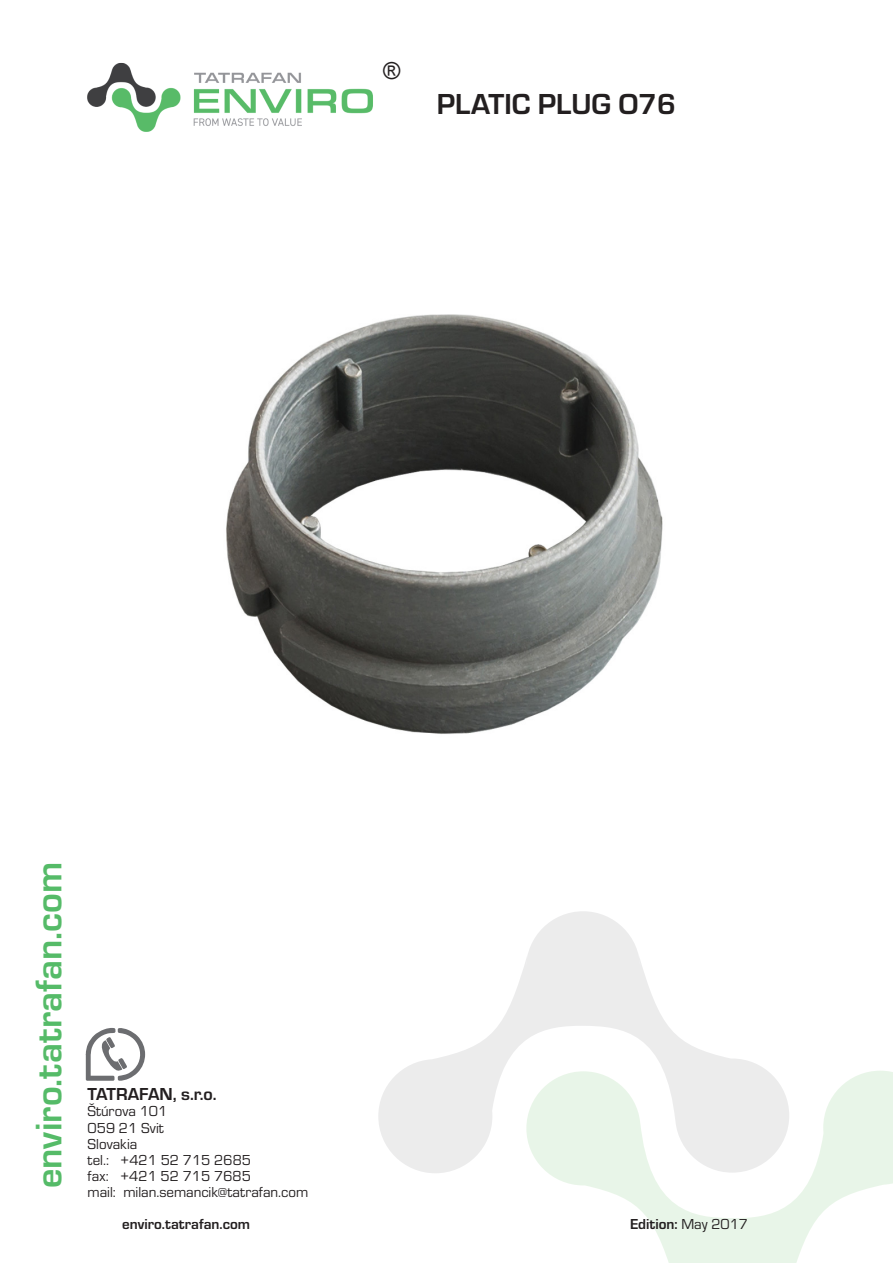
<style>
.page{position:relative;width:893px;height:1263px;background:#fff}
.page>*{position:absolute;margin:0;border:0;box-sizing:border-box;transform-origin:0 0}
.t1{font:700 38.25px "Eurostile";letter-spacing:.005em;color:#55bb68}
.t2{font:700 30px "Eurostile";color:#231f20}
.t3{font:23.4px "Arial";color:#231f20}
.t4{font:700 18px "Eurostile";color:#231f20}
.t5{font:15px "Eurostile";color:#231f20}
.t6{font:700 15px "Eurostile";color:#231f20}
.s1{font-weight:400}
</style>
<div class="page">
<svg style="left:548px;top:1071px;width:345px;height:192px"></svg>
<svg style="left:378px;top:911px;width:411px;height:262px"></svg>
<img style="left:87px;top:62px;width:286px;height:70px">
<img style="left:226px;top:314px;width:437px;height:420px">
<svg style="left:86px;top:1028px;width:59px;height:53px"></svg>
<p class="t3" style="left:383px;top:55px;width:19px">®</p>
<p class="t2" style="left:437px;top:82px;width:241px">PLATIC PLUG O76</p>
<p class="t1" style="left:22px;top:1188px;width:328px;rotate:-90deg">enviro.tatrafan.com</p>
<p class="t4" style="left:88px;top:1081px;width:130px">TATRAFAN, s.r.o.</p>
<p class="t5" style="left:88px;top:1101px;width:81px">Štúrova 101</p>
<p class="t5" style="left:88px;top:1118px;width:78px">059 21 Svit</p>
<p class="t5" style="left:88px;top:1134px;width:51px">Slovakia</p>
<p class="t5" style="left:88px;top:1150px;width:165px">tel.: +421 52 715 2685</p>
<p class="t5" style="left:88px;top:1166px;width:165px">fax: +421 52 715 7685</p>
<p class="t5" style="left:88px;top:1182px;width:222px">mail: milan.semancik@tatrafan.com</p>
<p class="t6" style="left:122px;top:1213px;width:129px">enviro.tatrafan.com</p>
<p class="t6" style="left:630px;top:1213px;width:120px">Edition: <span class="s1">May 2017</span></p>
</div>
